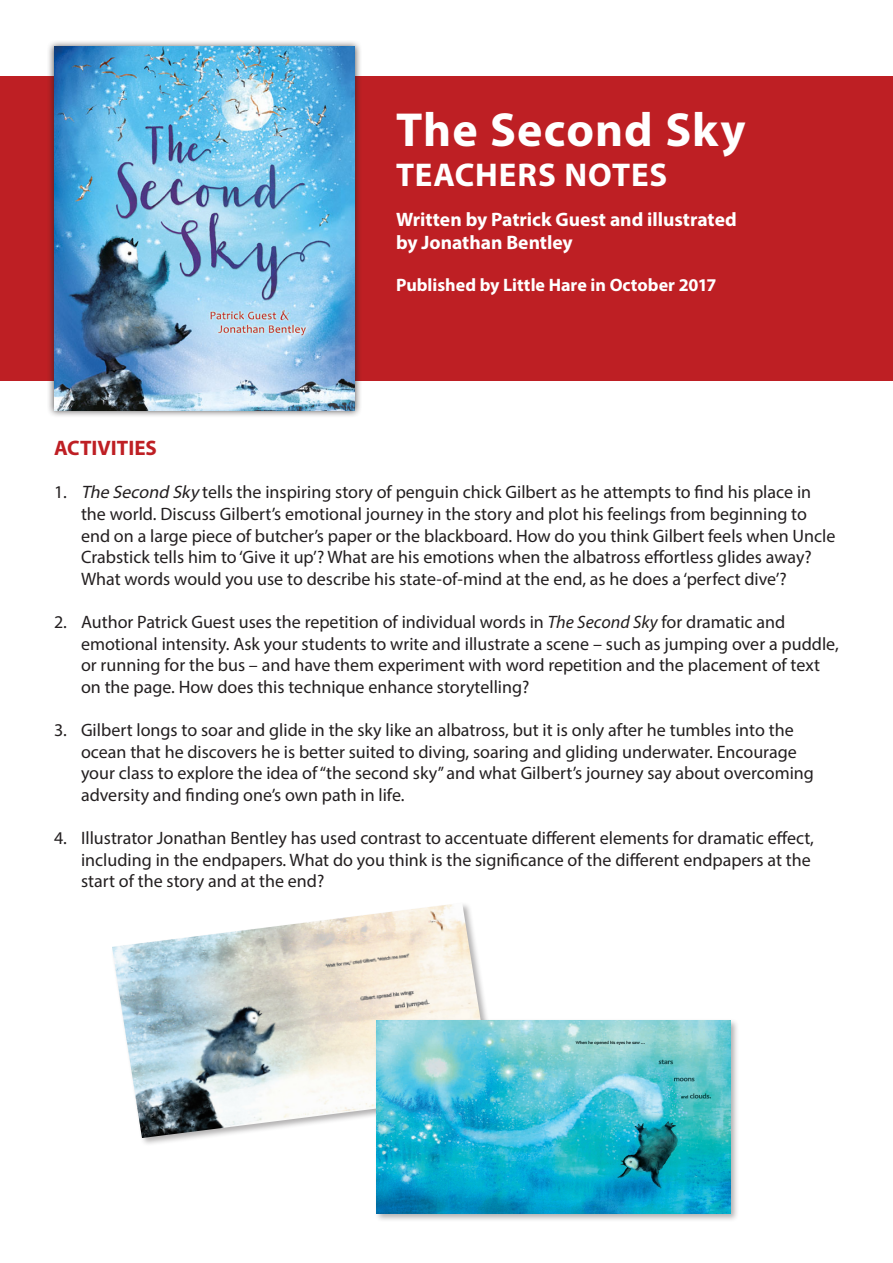
<style>
.page{position:relative;width:893px;height:1263px;background:#fff}
.page>*{position:absolute;margin:0;border:0;box-sizing:border-box;transform-origin:0 0}
.t1{font:700 48px "Myriad Pro";letter-spacing:.02em;color:#fff}
.t2{font:700 33px "Myriad Pro";letter-spacing:.025em;color:#fff}
.t3{font:700 21px "Myriad Pro";color:#be1f24}
.t4{font:700 19.5px/23.4px "Myriad Pro";color:#fff}
.t5{font:18px/21.6px "Myriad Pro";color:#231f20}
.t6{font:700 18px "Myriad Pro";color:#fff}
.s1{font-style:italic}
</style>
<div class="page">
<div style="left:0;top:77px;width:893px;height:304px;background:#be1f24"></div>
<div style="left:47px;top:40px;width:315px;height:378px;background:#231f20;opacity:.75"></div>
<img style="left:54px;top:47px;width:301px;height:364px">
<img style="left:112px;top:904px;width:375px;height:234px">
<div style="left:374px;top:1018px;width:365px;height:204px;background:#231f20;opacity:.35"></div>
<img style="left:376px;top:1020px;width:354px;height:193px">
<p class="t1" style="left:396px;top:98px;width:351px">The Second Sky</p>
<p class="t2" style="left:396px;top:153px;width:273px">TEACHERS NOTES</p>
<p class="t4" style="left:396px;top:207px;width:342px">Written by Patrick Guest and illustrated by Jonathan Bentley</p>
<p class="t6" style="left:396px;top:273px;width:322px">Published by Little Hare in October 2017</p>
<p class="t3" style="left:54px;top:434px;width:104px">ACTIVITIES</p>
<p class="t5" style="left:81px;top:481px;width:756px;text-indent:-27px">1. <span class="s1">The Second Sky</span> tells the inspiring story of penguin chick Gilbert as he attempts to find his place in the world. Discuss Gilbert’s emotional journey in the story and plot his feelings from beginning to end on a large piece of butcher’s paper or the blackboard. How do you think Gilbert feels when Uncle Crabstick tells him to ‘Give it up’? What are his emotions when the albatross effortless glides away?<br>What words would you use to describe his state-of-mind at the end, as he does a ‘perfect dive’?</p>
<p class="t5" style="left:81px;top:611px;width:759px;text-indent:-27px">2. Author Patrick Guest uses the repetition of individual words in <span class="s1">The Second Sky</span> for dramatic and emotional intensity. Ask your students to write and illustrate a scene – such as jumping over a puddle, or running for the bus – and have them experiment with word repetition and the placement of text on the page. How does this technique enhance storytelling?</p>
<p class="t5" style="left:81px;top:719px;width:734px;text-indent:-27px">3. Gilbert longs to soar and glide in the sky like an albatross, but it is only after he tumbles into the ocean that he discovers he is better suited to diving, soaring and gliding underwater. Encourage your class to explore the idea of “the second sky” and what Gilbert’s journey say about overcoming adversity and finding one’s own path in life.</p>
<p class="t5" style="left:81px;top:827px;width:734px;text-indent:-27px">4. Illustrator Jonathan Bentley has used contrast to accentuate different elements for dramatic effect, including in the endpapers. What do you think is the significance of the different endpapers at the start of the story and at the end?</p>
</div>
